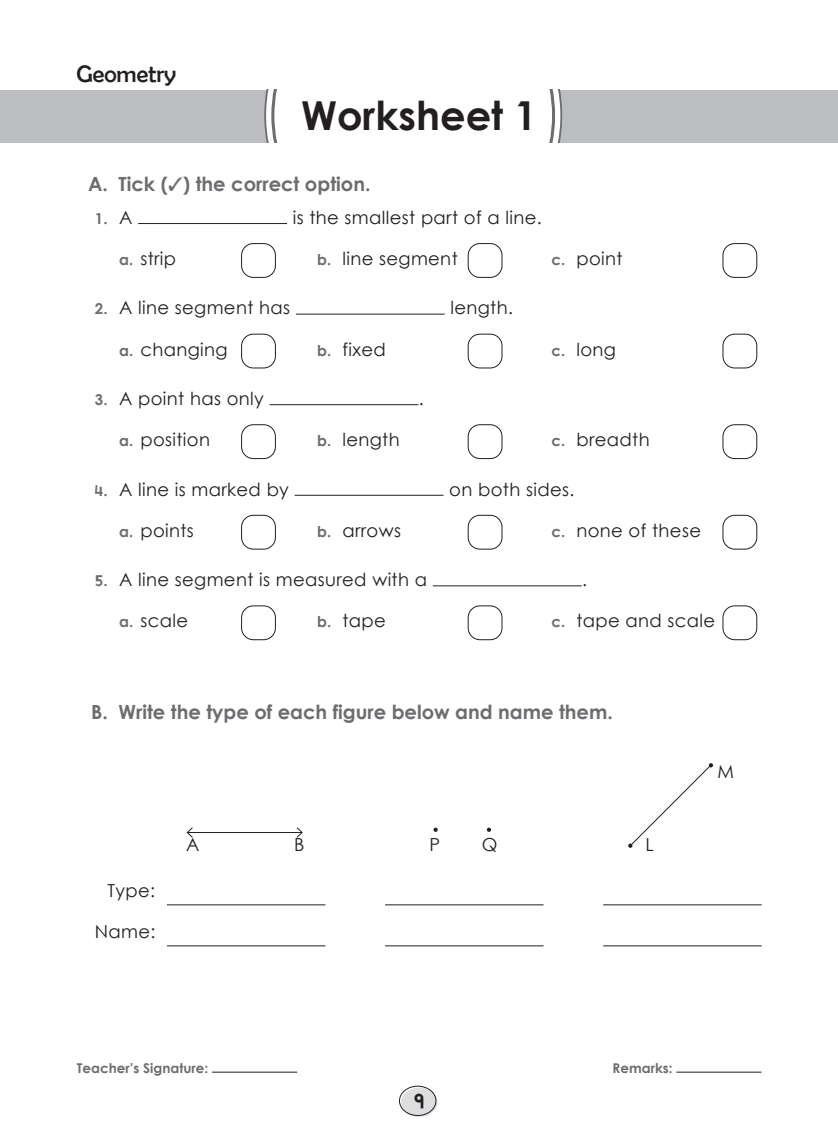
<style>
.page{position:relative;width:838px;height:1136px;background:#fff}
.page>*{position:absolute;margin:0;border:0;box-sizing:border-box;transform-origin:0 0}
.Rubric{font:39.9px "Century Gothic Bold New";color:#231f20}
.Chapter_heading{font:24px "Berlin Sans FB";color:#231f20}
.Rubric-2{font:19.5px "Century Gothic Bold New";color:#6c6d70}
.t1{font:19.5px "Century Gothic Bold New";color:#231f20}
.Sub_rubric{font:18px "Century Gothic Regular New";letter-spacing:.02em;color:#231f20}
.i__ii{font:18px "Century Gothic Regular New";letter-spacing:.02em;color:#231f20}
.center{font:18px "Century Gothic Regular New";color:#231f20}
.Sub_rubric-2{font:15px "Century Gothic Bold New";color:#6c6d70}
.t2{font:13.5px "Century Gothic Bold New";color:#6c6d70}
.s1{font-family:"Century Gothic Regular New";font-size:18px;color:#231f20}
.s2{font-family:"Century Gothic Bold New";font-size:15px;color:#6c6d70}
</style>
<div class="page">
<hr style="left:212px;top:1071px;width:85px;height:1px;background:#231f20">
<hr style="left:676px;top:1071px;width:85px;height:1px;background:#231f20">
<div style="left:401px;top:1087px;width:36px;height:29px;background:#dddee0;border-radius:50%"></div>
<div style="left:399px;top:1085px;width:37px;height:30px;border:1px solid #231f20;border-radius:50%"></div>
<hr style="left:138px;top:223px;width:149px;height:1px;background:#231f20">
<div style="left:241px;top:243px;width:35px;height:35px;border:1px solid #231f20;border-radius:12px"></div>
<div style="left:468px;top:243px;width:34px;height:35px;border:1px solid #231f20;border-radius:12px"></div>
<div style="left:722px;top:243px;width:35px;height:35px;border:1px solid #231f20;border-radius:12px"></div>
<hr style="left:296px;top:314px;width:149px;height:1px;background:#231f20">
<div style="left:241px;top:334px;width:35px;height:34px;border:1px solid #231f20;border-radius:12px"></div>
<div style="left:468px;top:334px;width:34px;height:34px;border:1px solid #231f20;border-radius:12px"></div>
<div style="left:722px;top:334px;width:35px;height:34px;border:1px solid #231f20;border-radius:12px"></div>
<hr style="left:269px;top:404px;width:149px;height:1px;background:#231f20">
<div style="left:241px;top:424px;width:35px;height:35px;border:1px solid #231f20;border-radius:12px"></div>
<div style="left:468px;top:424px;width:34px;height:35px;border:1px solid #231f20;border-radius:12px"></div>
<div style="left:722px;top:424px;width:35px;height:35px;border:1px solid #231f20;border-radius:12px"></div>
<hr style="left:295px;top:495px;width:148px;height:1px;background:#231f20">
<div style="left:241px;top:515px;width:35px;height:34px;border:1px solid #231f20;border-radius:12px"></div>
<div style="left:468px;top:515px;width:34px;height:34px;border:1px solid #231f20;border-radius:12px"></div>
<div style="left:722px;top:515px;width:35px;height:34px;border:1px solid #231f20;border-radius:12px"></div>
<hr style="left:433px;top:585px;width:148px;height:1px;background:#231f20">
<div style="left:241px;top:605px;width:35px;height:35px;border:1px solid #231f20;border-radius:12px"></div>
<div style="left:468px;top:605px;width:34px;height:35px;border:1px solid #231f20;border-radius:12px"></div>
<div style="left:722px;top:605px;width:35px;height:35px;border:1px solid #231f20;border-radius:12px"></div>
<hr style="left:187px;top:832px;width:115px;height:1px;background:#231f20">
<svg style="left:186px;top:827px;width:7px;height:11px"></svg>
<svg style="left:296px;top:827px;width:7px;height:11px"></svg>
<hr style="left:167px;top:904px;width:158px;height:1px;background:#231f20">
<hr style="left:167px;top:945px;width:158px;height:1px;background:#231f20">
<svg style="left:433px;top:827px;width:5px;height:4px"></svg>
<svg style="left:487px;top:827px;width:4px;height:4px"></svg>
<hr style="left:385px;top:904px;width:158px;height:1px;background:#231f20">
<hr style="left:385px;top:945px;width:158px;height:1px;background:#231f20">
<svg style="left:628px;top:763px;width:85px;height:84px"></svg>
<hr style="left:603px;top:904px;width:158px;height:1px;background:#231f20">
<hr style="left:603px;top:945px;width:158px;height:1px;background:#231f20">
<div style="left:0;top:90px;width:838px;height:52px;background:#bcbdc0"></div>
<div style="left:264px;top:90px;width:298px;height:52px;background:#fff"></div>
<p class="Chapter_heading" style="left:77px;top:60px;width:101px">Geometry</p>
<p class="Rubric" style="left:301px;top:85px;width:237px">Worksheet 1</p>
<p class="Rubric-2" style="left:88px;top:169px;width:284px">A. Tick (✓) the correct option.</p>
<p class="Sub_rubric-2" style="left:95px;top:207px;width:39px">1. <span class="s1">A</span></p>
<p class="Sub_rubric" style="left:293px;top:205px;width:250px">is the smallest part of a line.</p>
<p class="i__ii" style="left:119px;top:246px;width:59px"><span class="s2">a.</span> strip</p>
<p class="i__ii" style="left:317px;top:246px;width:142px"><span class="s2">b.</span> line segment</p>
<p class="i__ii" style="left:551px;top:246px;width:73px"><span class="s2">c.</span> point</p>
<p class="Sub_rubric" style="left:95px;top:295px;width:197px"><span class="s2">2.</span> A line segment has</p>
<p class="Sub_rubric" style="left:450px;top:295px;width:64px">length.</p>
<p class="i__ii" style="left:119px;top:336px;width:110px"><span class="s2">a.</span> changing</p>
<p class="i__ii" style="left:317px;top:336px;width:70px"><span class="s2">b.</span> fixed</p>
<p class="i__ii" style="left:551px;top:336px;width:66px"><span class="s2">c.</span> long</p>
<p class="Sub_rubric" style="left:95px;top:386px;width:170px"><span class="s2">3.</span> A point has only</p>
<p class="Sub_rubric" style="left:419px;top:386px;width:6px">.</p>
<p class="i__ii" style="left:119px;top:427px;width:92px"><span class="s2">a.</span> position</p>
<p class="i__ii" style="left:317px;top:427px;width:84px"><span class="s2">b.</span> length</p>
<p class="i__ii" style="left:551px;top:427px;width:100px"><span class="s2">c.</span> breadth</p>
<p class="Sub_rubric" style="left:95px;top:476px;width:196px"><span class="s2">4.</span> A line is marked by</p>
<p class="Sub_rubric" style="left:449px;top:476px;width:127px">on both sides.</p>
<p class="i__ii" style="left:119px;top:517px;width:76px"><span class="s2">a.</span> points</p>
<p class="i__ii" style="left:317px;top:517px;width:85px"><span class="s2">b.</span> arrows</p>
<p class="i__ii" style="left:551px;top:517px;width:151px"><span class="s2">c.</span> none of these</p>
<p class="Sub_rubric" style="left:95px;top:567px;width:334px"><span class="s2">5.</span> A line segment is measured with a</p>
<p class="Sub_rubric" style="left:582px;top:567px;width:6px">.</p>
<p class="i__ii" style="left:119px;top:608px;width:70px"><span class="s2">a.</span> scale</p>
<p class="i__ii" style="left:317px;top:608px;width:70px"><span class="s2">b.</span> tape</p>
<p class="i__ii" style="left:551px;top:608px;width:165px"><span class="s2">c.</span> tape and scale</p>
<p class="Rubric-2" style="left:91px;top:696px;width:523px">B. Write the type of each figure below and name them.</p>
<p class="Sub_rubric" style="left:107px;top:878px;width:49px">Type:</p>
<p class="Sub_rubric" style="left:95px;top:919px;width:62px">Name:</p>
<p class="center" style="left:186px;top:832px;width:15px">A</p>
<p class="center" style="left:294px;top:832px;width:12px">B</p>
<p class="center" style="left:429px;top:832px;width:12px">P</p>
<p class="center" style="left:482px;top:832px;width:17px">Q</p>
<p class="center" style="left:645px;top:832px;width:10px">L</p>
<p class="center" style="left:717px;top:759px;width:18px">M</p>
<p class="t2" style="left:77px;top:1057px;width:133px">Teacher’s Signature:</p>
<p class="t2" style="left:612px;top:1057px;width:61px">Remarks:</p>
<p class="t1" style="left:413px;top:1085px;width:12px">9</p>
</div>
